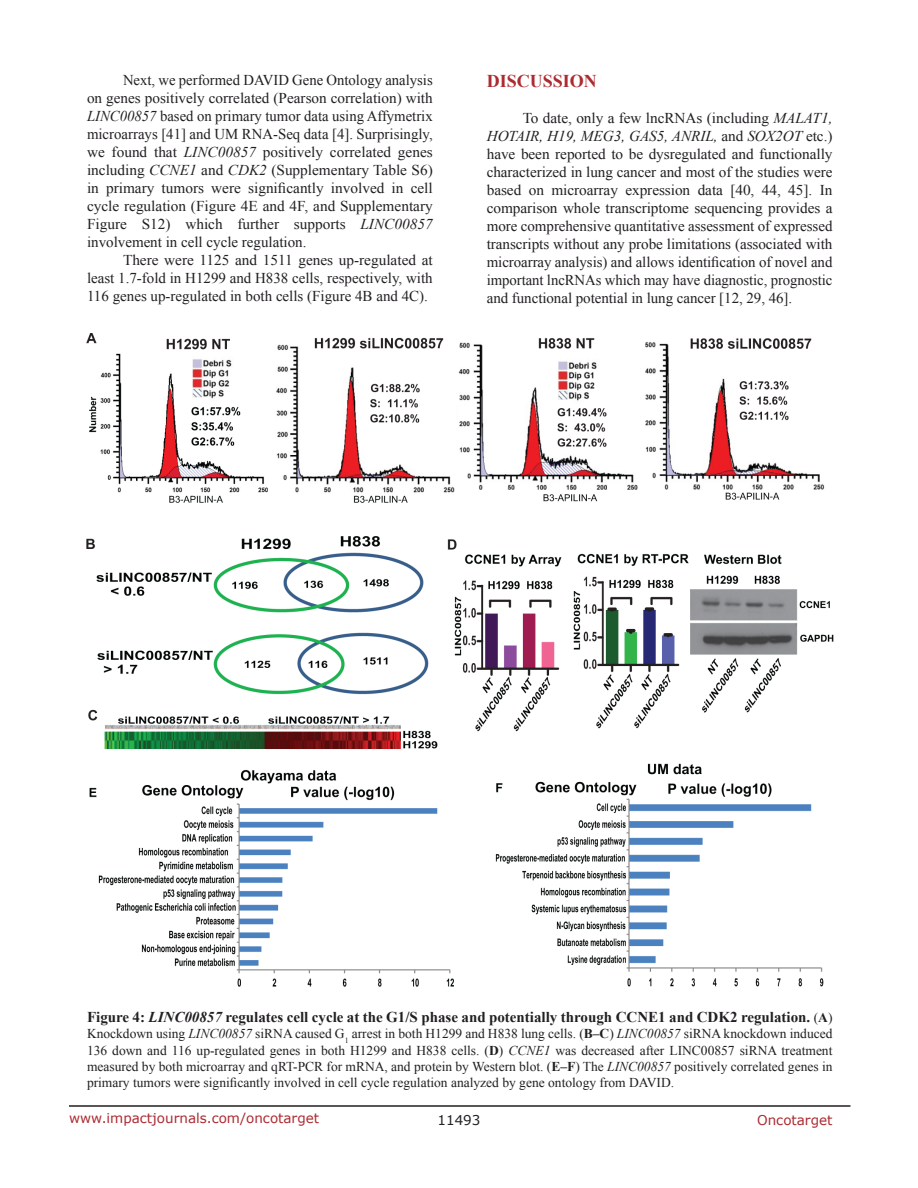
<style>
.page{position:relative;width:918px;height:1188px;background:#fff}
.page>*{position:absolute;margin:0;border:0;box-sizing:border-box;transform-origin:0 0}
.Heading{font:700 18px "Times New Roman";color:#ac2b31}
.BodyText{font:15px/18px "Times New Roman";color:#221f22;text-align:justify}
.FigureText{font:700 15px "Times New Roman";color:#221f22}
.FigureText-2{font:13.5px/16.2px "Times New Roman";color:#221f22;text-align:justify}
.t1{font:13.5px "Verdana";color:#ac2b31}
.t2{font:13.5px "Verdana";color:#221f22}
.s1{font-style:italic}
.s2{font-weight:400;font-size:13.5px}
.s3{font-size:13.5px}
.s4{font-weight:700}
</style>
<div class="page">
<hr style="left:69px;top:1105px;width:781px;height:2px;background:#231f20">
<img style="left:86px;top:334px;width:747px;height:653px">
<p class="BodyText" style="left:87px;top:71px;width:347px;text-indent:36px">Next, we performed DAVID Gene Ontology analysis on genes positively correlated (Pearson correlation) with <span class="s1">LINC00857</span> based on primary tumor data using Affymetrix microarrays [41] and UM RNA-Seq data [4]. Surprisingly, we found that <span class="s1">LINC00857</span> positively correlated genes including <span class="s1">CCNE1</span> and <span class="s1">CDK2</span> (Supplementary Table S6) in primary tumors were significantly involved in cell cycle regulation (Figure 4E and 4F, and Supplementary Figure S12) which further supports <span class="s1">LINC00857 </span>involvement in cell cycle regulation.</p>
<p class="BodyText" style="left:87px;top:251px;width:347px;text-indent:36px">There were 1125 and 1511 genes up-regulated at least 1.7-fold in H1299 and H838 cells, respectively, with 116 genes up-regulated in both cells (Figure 4B and 4C).</p>
<p class="Heading" style="left:487px;top:69px;width:112px">DISCUSSION</p>
<p class="BodyText" style="left:487px;top:109px;width:347px;text-indent:36px">To date, only a few lncRNAs (including <span class="s1">MALAT1, HOTAIR, H19, MEG3, GAS5, ANRIL,</span> and <span class="s1">SOX2OT</span> etc.) have been reported to be dysregulated and functionally characterized in lung cancer and most of the studies were based on microarray expression data [40, 44, 45]. In comparison whole transcriptome sequencing provides a more comprehensive quantitative assessment of expressed transcripts without any probe limitations (associated with microarray analysis) and allows identification of novel and important lncRNAs which may have diagnostic, prognostic and functional potential in lung cancer [12, 29, 46].</p>
<p class="FigureText" style="left:87px;top:1007px;width:747px">Figure 4: <span class="s1">LINC00857</span> regulates cell cycle at the G1/S phase and potentially through CCNE1 and CDK2 regulation. <span class="s2">(</span><span class="s3">A</span><span class="s2">)</span></p>
<p class="FigureText-2" style="left:87px;top:1026px;width:747px">Knockdown using <span class="s1">LINC00857</span> siRNA caused G<sub>1</sub> arrest in both H1299 and H838 lung cells. (<span class="s4">B–C</span>) <span class="s1">LINC00857</span> siRNA knockdown induced 136 down and 116 up-regulated genes in both H1299 and H838 cells. (<span class="s4">D</span>) <span class="s1">CCNE1</span> was decreased after LINC00857 siRNA treatment measured by both microarray and qRT-PCR for mRNA, and protein by Western blot. (<span class="s4">E–F</span>) The <span class="s1">LINC00857</span> positively correlated genes in primary tumors were significantly involved in cell cycle regulation analyzed by gene ontology from DAVID.</p>
<p class="t1" style="left:69px;top:1109px;width:252px">www.impactjournals.com/oncotarget</p>
<p class="t2" style="left:438px;top:1111px;width:44px">11493</p>
<p class="t1" style="left:757px;top:1111px;width:77px">Oncotarget</p>
</div>
